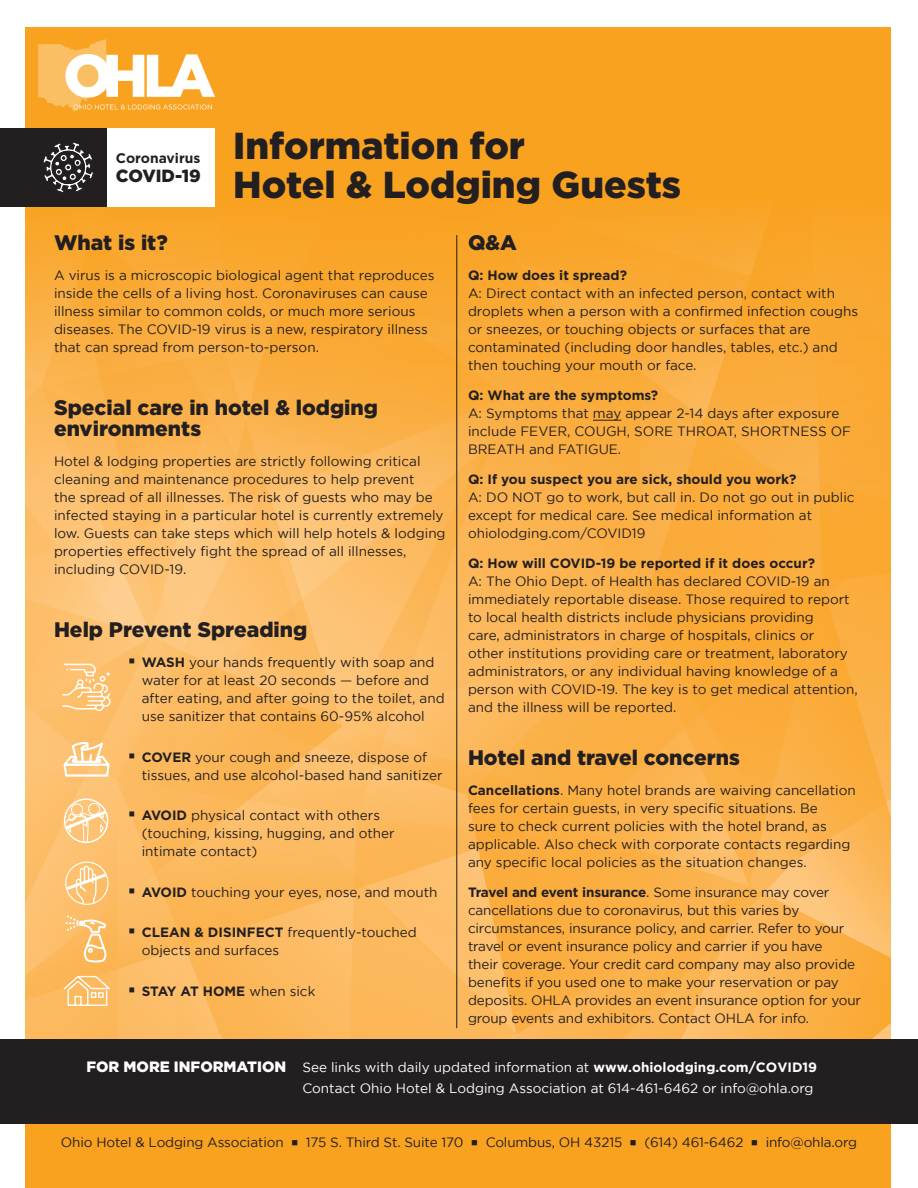
<style>
.page{position:relative;width:918px;height:1188px;background:#fff}
.page>*{position:absolute;margin:0;border:0;box-sizing:border-box;transform-origin:0 0}
.t1{font:900 37.5px/39px "Gotham";color:#231f20}
.t2{font:900 21px/21px "Gotham";color:#231f20}
.t3{font:900 17.7px "Gotham";color:#231f20}
.t4{font:700 13.8px "Gotham";color:#231f20}
.t5{font:13.5px/18px "Gotham";color:#231f20}
.t6{font:13.5px/21px "Gotham";color:#fff;text-align:right}
.t7{font:700 13.5px "Gotham";color:#231f20}
.s1{font-weight:700}
.s2{font-weight:900;font-size:15px}
.s3{font-weight:400}
</style>
<div class="page">
<div style="left:26px;top:27px;width:865px;height:1161px;background:#f9a220"></div>
<img style="left:39px;top:40px;width:175px;height:72px">
<img style="left:26px;top:220px;width:865px;height:820px">
<svg style="left:593px;top:420px;width:28px;height:1px"></svg>
<div style="left:0;top:1040px;width:918px;height:84px;background:#231f20"></div>
<div style="left:26px;top:128px;width:189px;height:79px;background:#fff"></div>
<div style="left:0;top:128px;width:106px;height:79px;background:#231f20"></div>
<svg style="left:43px;top:142px;width:51px;height:50px"></svg>
<svg style="left:62px;top:664px;width:49px;height:48px;background:#fdcc8a"></svg>
<svg style="left:64px;top:741px;width:45px;height:39px;background:#fdd59f"></svg>
<svg style="left:66px;top:866px;width:42px;height:38px;background:#fdcd8c"></svg>
<div style="left:65px;top:862px;width:44px;height:43px;border:1px solid #fff;border-radius:50%"></div>
<hr style="left:457px;top:235px;width:1px;height:793px;background:#231f20">
<svg style="left:64px;top:976px;width:46px;height:30px"></svg>
<svg style="left:66px;top:916px;width:40px;height:46px;background:#fcc67e"></svg>
<svg style="left:65px;top:803px;width:42px;height:39px;background:#fdd299"></svg>
<div style="left:65px;top:799px;width:43px;height:43px;border:1px solid #fff;border-radius:50%"></div>
<div style="left:64px;top:799px;width:44px;height:44px;border:1px solid #fff;border-radius:50%"></div>
<svg style="left:136px;top:667px;width:16px;height:1px"></svg>
<svg style="left:136px;top:762px;width:16px;height:1px"></svg>
<svg style="left:136px;top:820px;width:16px;height:1px"></svg>
<svg style="left:136px;top:897px;width:16px;height:1px"></svg>
<svg style="left:136px;top:937px;width:16px;height:1px"></svg>
<svg style="left:136px;top:996px;width:16px;height:1px"></svg>
<p class="t4" style="left:116px;top:150px;width:86px">Coronavirus</p>
<h3 class="t3" style="left:116px;top:165px;width:86px">COVID-19</h3>
<h1 class="t1" style="left:233px;top:125px;width:449px">Information for<br>Hotel &amp; Lodging Guests</h1>
<h2 class="t2" style="left:54px;top:232px;width:115px">What is it?</h2>
<p class="t5" style="left:54px;top:266px;width:382px">A virus is a microscopic biological agent that reproduces inside the cells of a living host. Coronaviruses can cause illness similar to common colds, or much more serious diseases. The COVID-19 virus is a new, respiratory illness that can spread from person-to-person.</p>
<h2 class="t2" style="left:468px;top:232px;width:50px">Q&amp;A</h2>
<p class="t7" style="left:468px;top:268px;width:161px">Q: How does it spread?</p>
<p class="t5" style="left:468px;top:284px;width:392px">A: Direct contact with an infected person, contact with droplets when a person with a confirmed infection coughs or sneezes, or touching objects or surfaces that are contaminated (including door handles, tables, etc.) and then touching your mouth or face.</p>
<p class="t7" style="left:468px;top:388px;width:192px">Q: What are the symptoms?</p>
<p class="t5" style="left:468px;top:404px;width:385px">A: Symptoms that may appear 2-14 days after exposure include FEVER, COUGH, SORE THROAT, SHORTNESS OF<br>BREATH and FATIGUE.</p>
<p class="t7" style="left:468px;top:472px;width:330px">Q: If you suspect you are sick, should you work?</p>
<p class="t5" style="left:468px;top:488px;width:388px">A: DO NOT go to work, but call in. Do not go out in public except for medical care. See medical information at ohiolodging.com/COVID19</p>
<p class="t7" style="left:468px;top:556px;width:349px">Q: How will COVID-19 be reported if it does occur?</p>
<p class="t5" style="left:468px;top:572px;width:391px">A: The Ohio Dept. of Health has declared COVID-19 an immediately reportable disease. Those required to report to local health districts include physicians providing<br>care, administrators in charge of hospitals, clinics or<br>other institutions providing care or treatment, laboratory administrators, or any individual having knowledge of a person with COVID-19. The key is to get medical attention, and the illness will be reported.</p>
<h2 class="t2" style="left:468px;top:746px;width:274px">Hotel and travel concerns</h2>
<p class="t5" style="left:468px;top:781px;width:389px"><span class="s1">Cancellations</span>. Many hotel brands are waiving cancellation fees for certain guests, in very specific situations. Be<br>sure to check current policies with the hotel brand, as applicable. Also check with corporate contacts regarding any specific local policies as the situation changes.</p>
<p class="t5" style="left:468px;top:883px;width:395px"><span class="s1">Travel and event insurance</span>. Some insurance may cover cancellations due to coronavirus, but this varies by circumstances, insurance policy, and carrier. Refer to your travel or event insurance policy and carrier if you have<br>their coverage. Your credit card company may also provide benefits if you used one to make your reservation or pay deposits. OHLA provides an event insurance option for your group events and exhibitors. Contact OHLA for info.</p>
<p class="t6" style="left:86px;top:1057px;width:732px"><span class="s2">FOR MORE INFORMATION</span> See links with daily updated information at <span class="s1">www.ohiolodging.com/COVID19<br></span>Contact Ohio Hotel &amp; Lodging Association at 614-461-6462 or info@ohla.org</p>
<h2 class="t2" style="left:54px;top:397px;width:326px">Special care in hotel &amp; lodging environments</h2>
<p class="t5" style="left:54px;top:452px;width:393px">Hotel &amp; lodging properties are strictly following critical cleaning and maintenance procedures to help prevent<br>the spread of all illnesses. The risk of guests who may be infected staying in a particular hotel is currently extremely low. Guests can take steps which will help hotels &amp; lodging properties effectively fight the spread of all illnesses, including COVID-19.</p>
<h2 class="t2" style="left:54px;top:619px;width:255px">Help Prevent Spreading</h2>
<p class="t5" style="left:142px;top:653px;width:304px;text-indent:-14px">▪ <span class="s1">WASH</span> your hands frequently with soap and water for at least 20 seconds — before and after eating, and after going to the toilet, and use sanitizer that contains 60-95% alcohol</p>
<p class="t5" style="left:142px;top:748px;width:302px;text-indent:-14px">▪ <span class="s1">COVER</span> your cough and sneeze, dispose of tissues, and use alcohol-based hand sanitizer</p>
<p class="t5" style="left:142px;top:806px;width:254px;text-indent:-14px">▪ <span class="s1">AVOID</span> physical contact with others (touching, kissing, hugging, and other intimate contact)</p>
<p class="t5" style="left:128px;top:883px;width:311px">▪ <span class="s1">AVOID</span> touching your eyes, nose, and mouth</p>
<p class="t5" style="left:142px;top:923px;width:277px;text-indent:-14px">▪ <span class="s1">CLEAN &amp; DISINFECT</span> frequently-touched objects and surfaces</p>
<p class="t7" style="left:128px;top:983px;width:189px">▪ STAY AT HOME <span class="s3">when sick</span></p>
<p class="t5" style="left:61px;top:1133px;width:798px">Ohio Hotel &amp; Lodging Association ■ 175 S. Third St. Suite 170 ■ Columbus, OH 43215 ■ (614) 461-6462 ■ info@ohla.org</p>
</div>
